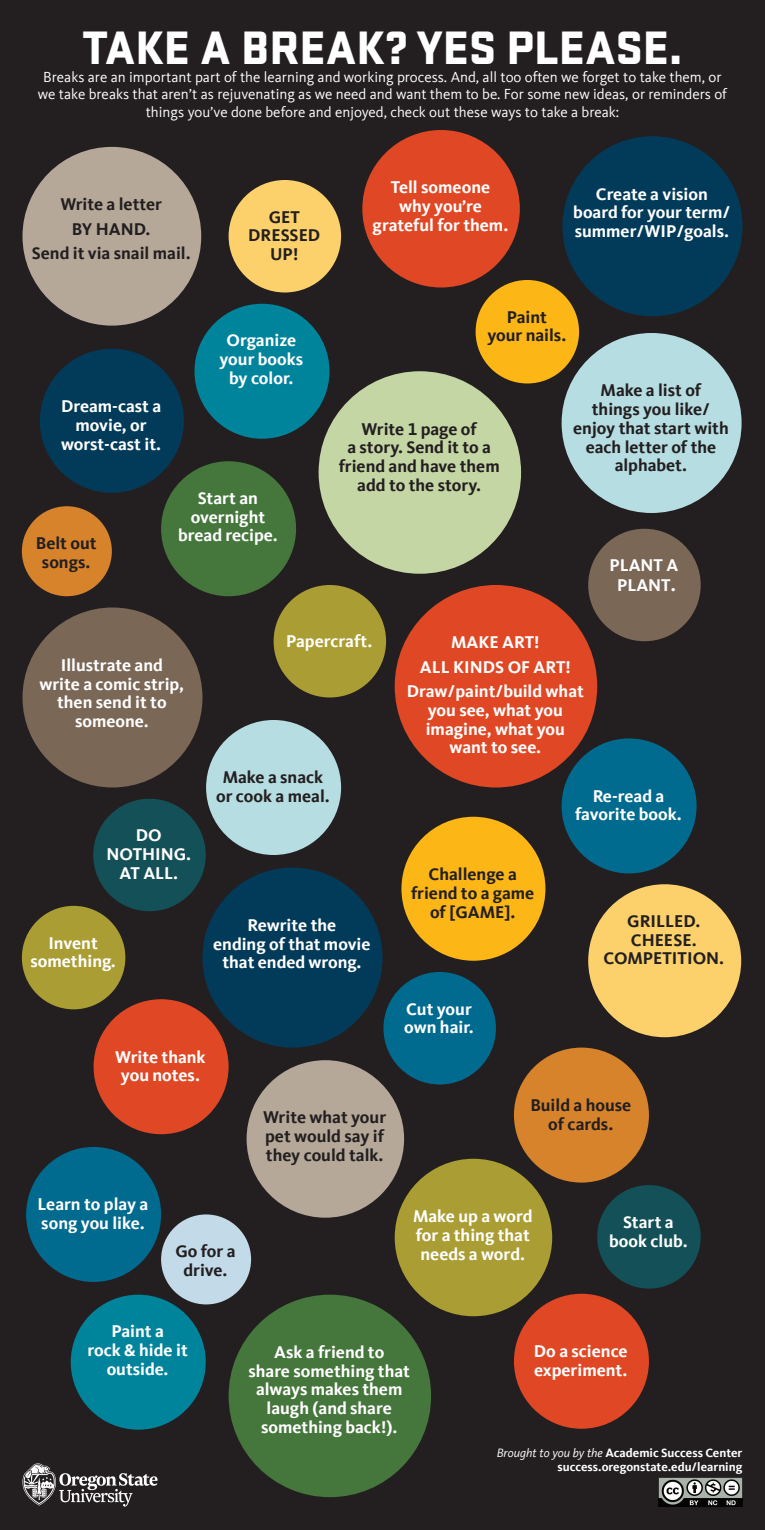
<style>
.page{position:relative;width:765px;height:1530px;background:#231f20}
.page>*{position:absolute;margin:0;border:0;box-sizing:border-box;transform-origin:0 0}
.t1{font:900 48.75px "Stratum 2";color:#fff}
.t2{font:700 17.5px/18.8px "Kievit Offc";color:#fff;text-align:center}
.t3{font:700 17.5px/18.8px "Kievit Offc";color:#231f20;text-align:center}
.t4{font:15px/17.5px "Kievit Offc";color:#fff;text-align:center}
.t5{font:700 12.5px/13.8px "Kievit Offc";color:#fff;text-align:right}
.s1{font-family:"Georgia"}
.s2{font-weight:400;font-style:italic}
</style>
<div class="page">
<div style="left:22px;top:147px;width:179px;height:179px;background:#b5a899;border-radius:50%"></div>
<div style="left:229px;top:180px;width:112px;height:112px;background:#fcd16b;border-radius:50%"></div>
<div style="left:319px;top:371px;width:202px;height:203px;background:#c5d6a5;border-radius:50%"></div>
<div style="left:395px;top:585px;width:202px;height:203px;background:#e04825;border-radius:50%"></div>
<div style="left:22px;top:608px;width:180px;height:180px;background:#7a6756;border-radius:50%"></div>
<div style="left:588px;top:529px;width:113px;height:112px;background:#7a6756;border-radius:50%"></div>
<div style="left:206px;top:720px;width:135px;height:135px;background:#b6dde2;border-radius:50%"></div>
<div style="left:562px;top:136px;width:180px;height:180px;background:#023b5a;border-radius:50%"></div>
<div style="left:562px;top:738px;width:135px;height:135px;background:#006a8f;border-radius:50%"></div>
<div style="left:93px;top:799px;width:113px;height:112px;background:#135057;border-radius:50%"></div>
<div style="left:22px;top:506px;width:90px;height:90px;background:#d7832c;border-radius:50%"></div>
<div style="left:476px;top:280px;width:103px;height:103px;background:#fcb615;border-radius:50%"></div>
<div style="left:395px;top:1159px;width:157px;height:157px;background:#aa9d33;border-radius:50%"></div>
<div style="left:514px;top:1294px;width:135px;height:135px;background:#e04825;border-radius:50%"></div>
<div style="left:229px;top:1295px;width:202px;height:202px;background:#45763b;border-radius:50%"></div>
<svg style="left:22px;top:1463px;width:136px;height:44px"></svg>
<img style="left:658px;top:1477px;width:84px;height:30px">
<div style="left:161px;top:1214px;width:90px;height:90px;background:#c3dae9;border-radius:50%"></div>
<div style="left:71px;top:1295px;width:135px;height:135px;background:#00849c;border-radius:50%"></div>
<div style="left:597px;top:1185px;width:104px;height:104px;background:#135057;border-radius:50%"></div>
<div style="left:588px;top:884px;width:153px;height:153px;background:#fcd16b;border-radius:50%"></div>
<div style="left:202px;top:868px;width:180px;height:180px;background:#023b5a;border-radius:50%"></div>
<div style="left:362px;top:130px;width:158px;height:158px;background:#e04825;border-radius:50%"></div>
<div style="left:195px;top:304px;width:135px;height:135px;background:#00849c;border-radius:50%"></div>
<div style="left:562px;top:333px;width:180px;height:180px;background:#b6dde2;border-radius:50%"></div>
<div style="left:161px;top:461px;width:135px;height:135px;background:#45763b;border-radius:50%"></div>
<div style="left:274px;top:585px;width:112px;height:113px;background:#aa9d33;border-radius:50%"></div>
<div style="left:40px;top:349px;width:144px;height:144px;background:#023b5a;border-radius:50%"></div>
<div style="left:401px;top:817px;width:144px;height:144px;background:#fcb615;border-radius:50%"></div>
<div style="left:247px;top:1060px;width:157px;height:158px;background:#b5a899;border-radius:50%"></div>
<div style="left:26px;top:1147px;width:135px;height:135px;background:#006a8f;border-radius:50%"></div>
<div style="left:94px;top:999px;width:135px;height:135px;background:#e04825;border-radius:50%"></div>
<div style="left:383px;top:972px;width:113px;height:113px;background:#006a8f;border-radius:50%"></div>
<div style="left:514px;top:1048px;width:135px;height:135px;background:#d7832c;border-radius:50%"></div>
<div style="left:22px;top:906px;width:103px;height:103px;background:#aa9d33;border-radius:50%"></div>
<h1 class="t1" style="left:82px;top:12px;width:602px">TAKE A BREAK? YES PLEASE.</h1>
<p class="t4" style="left:38px;top:68px;width:691px">Breaks are an important part of the learning and working process. And, all too often we forget to take them, or we take breaks that aren’t as rejuvenating as we need and want them to be. For some new ideas, or reminders of things you’ve done before and enjoyed, check out these ways to take a break:</p>
<p class="t3" style="left:32px;top:192px;width:160px;line-height:24.4px">Write a letter<br>BY HAND.<br>Send it via snail mail.</p>
<p class="t3" style="left:248px;top:207px;width:74px">GET<br>DRESSED<br>UP!</p>
<p class="t2" style="left:373px;top:178px;width:137px">Tell someone<br>why you’re grateful for them.</p>
<p class="t2" style="left:573px;top:184px;width:159px">Create a vision board for your term/ summer/WIP/goals.</p>
<p class="t2" style="left:61px;top:397px;width:102px">Dream-cast a movie, or worst-cast it.</p>
<p class="t3" style="left:36px;top:534px;width:62px">Belt out songs.</p>
<p class="t2" style="left:220px;top:331px;width:85px">Organize your books by color.</p>
<p class="t2" style="left:178px;top:489px;width:101px">Start an overnight bread recipe.</p>
<p class="t3" style="left:487px;top:307px;width:80px">Paint your nails.</p>
<p class="t3" style="left:339px;top:419px;width:163px">Write 1 page of<br>a story. Send it to a friend and have them add to the story.</p>
<p class="t3" style="left:573px;top:381px;width:157px">Make a list of<br>things you like/ enjoy that start with each letter of the alphabet.</p>
<p class="t2" style="left:609px;top:556px;width:70px;line-height:19.1px">PLANT A<br>PLANT<span class="s1">.</span></p>
<p class="t2" style="left:39px;top:656px;width:146px">Illustrate and write a comic strip, then send it to someone.</p>
<p class="t2" style="left:106px;top:826px;width:86px">DO<br>NOTHING.<br>AT ALL.</p>
<p class="t2" style="left:30px;top:933px;width:87px">Invent something.</p>
<p class="t2" style="left:286px;top:632px;width:88px">Papercraft.</p>
<p class="t3" style="left:216px;top:768px;width:115px">Make a snack or cook a meal.</p>
<p class="t2" style="left:213px;top:916px;width:159px">Rewrite the<br>ending of that movie that ended wrong.</p>
<p class="t2" style="left:115px;top:1047px;width:92px">Write thank you notes.</p>
<p class="t2" style="left:38px;top:1195px;width:112px;text-align:left">Learn to play a song you like.</p>
<p class="t3" style="left:263px;top:1108px;width:124px;text-align:justify">Write what your pet would say if they could talk.</p>
<p class="t3" style="left:175px;top:1242px;width:62px">Go for a drive.</p>
<p class="t2" style="left:407px;top:630px;width:179px;line-height:24.4px">MAKE ART!<br>ALL KINDS OF ART!<br>Draw/paint/build what</p>
<p class="t2" style="left:426px;top:701px;width:141px">you see, what you imagine, what you want to see.</p>
<p class="t3" style="left:411px;top:865px;width:125px">Challenge a friend to a game of [GAME].</p>
<p class="t2" style="left:404px;top:999px;width:71px;text-align:left">Cut your own hair.</p>
<p class="t2" style="left:575px;top:787px;width:108px">Re-read a favorite book.</p>
<p class="t3" style="left:604px;top:912px;width:122px">GRILLED.<br>CHEESE.<br>COMPETITION.</p>
<p class="t3" style="left:530px;top:1096px;width:102px">Build a house of cards.</p>
<p class="t2" style="left:413px;top:1207px;width:121px;text-align:left">Make up a word for a thing that needs a word.</p>
<p class="t2" style="left:609px;top:1213px;width:80px">Start a book club.</p>
<p class="t2" style="left:87px;top:1322px;width:102px">Paint a<br>rock &amp; hide it outside.</p>
<p class="t2" style="left:248px;top:1343px;width:163px">Ask a friend to<br>share something that always makes them laugh (and share something back!).</p>
<p class="t2" style="left:534px;top:1342px;width:95px;text-align:left">Do a science experiment.</p>
<p class="t5" style="left:497px;top:1446px;width:247px"><span class="s2">Brought to you by the</span> Academic Success Center success.oregonstate.edu/learning</p>
</div>
